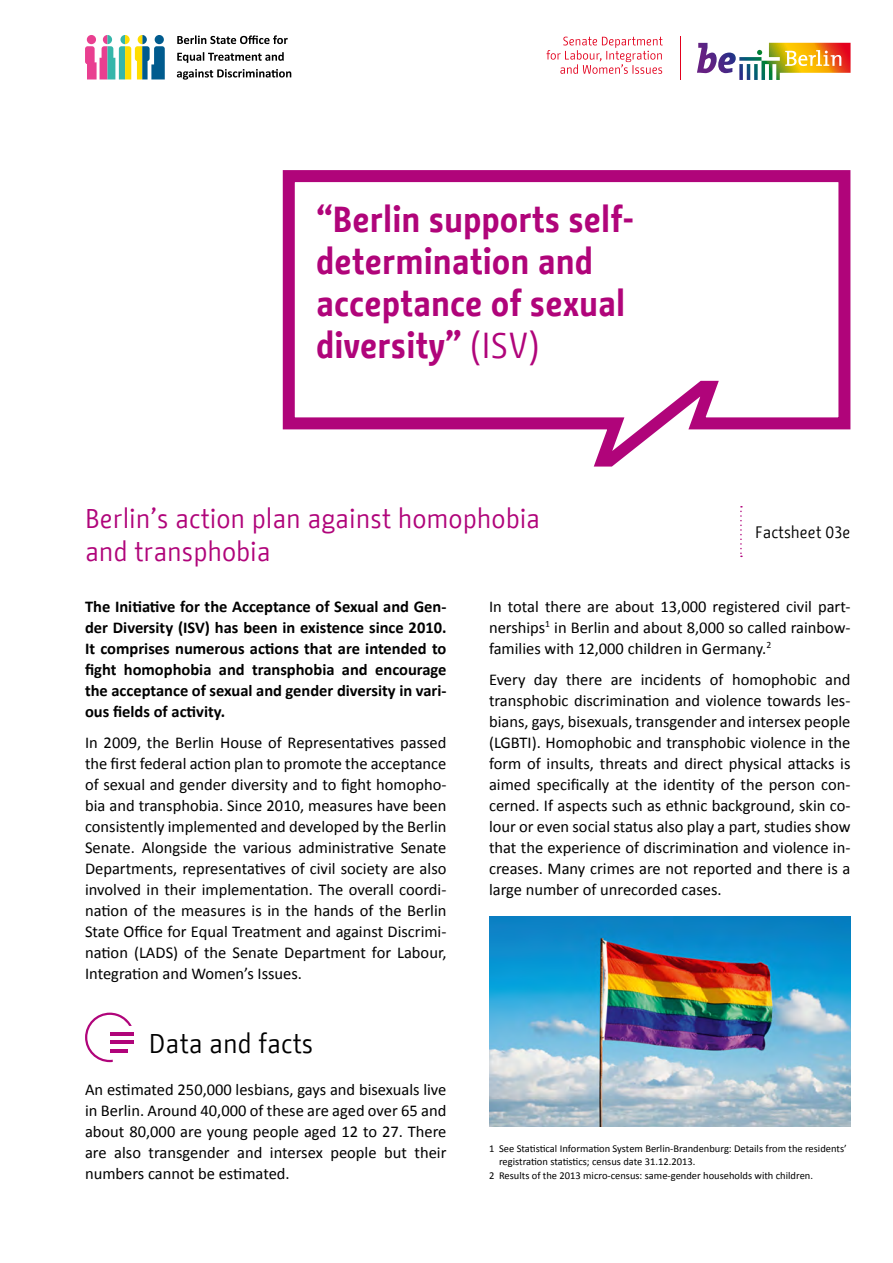
<style>
.page{position:relative;width:893px;height:1263px;background:#fff}
.page>*{position:absolute;margin:0;border:0;box-sizing:border-box;transform-origin:0 0}
.t1{font:700 36px/42px "BMF Change";color:#b0047a}
.t2{font:27px/33px "BMF Change";color:#b0047a}
.t3{font:27px "BMF Change";color:#000}
.t4{font:16.5px/21px "Calibri";color:#000;text-align:justify}
.t5{font:700 16.5px/21px "Calibri";color:#000;text-align:justify}
.t6{font:16.5px "BMF Change";color:#000}
.t7{font:10.5px/13.5px "Calibri";color:#000}
.s1{font-weight:400}
</style>
<div class="page">
<svg style="left:740px;top:506px;width:2px;height:51px"></svg>
<svg style="left:85px;top:1013px;width:47px;height:49px"></svg>
<hr style="left:110px;top:1032px;width:24px;height:4px;background:#b0047a">
<hr style="left:110px;top:1041px;width:24px;height:3px;background:#b0047a">
<hr style="left:111px;top:1049px;width:17px;height:4px;background:#b0047a">
<svg style="left:85px;top:35px;width:80px;height:44px"></svg>
<div style="left:155px;top:35px;width:9px;height:9px;background:#005b8e;border-radius:50%"></div>
<svg style="left:177px;top:35px;width:111px;height:9px"></svg>
<svg style="left:177px;top:52px;width:107px;height:11px"></svg>
<svg style="left:177px;top:69px;width:114px;height:11px"></svg>
<hr style="left:680px;top:36px;width:1px;height:44px;background:#e3001d">
<svg style="left:546px;top:37px;width:117px;height:37px"></svg>
<img style="left:697px;top:43px;width:153px;height:37px">
<svg style="left:282px;top:170px;width:569px;height:297px"></svg>
<img style="left:489px;top:916px;width:361px;height:210px">
<h1 class="t1" style="left:316px;top:198px;width:321px">“Berlin supports self&shy;determination and acceptance of sexual diversity” <span class="s1">(ISV)</span></h1>
<h2 class="t2" style="left:85px;top:502px;width:457px">Berlin’s action plan against homophobia and transphobia</h2>
<p class="t5" style="left:85px;top:596px;width:363px">The Initiative for the Acceptance of Sexual and Gen&shy;der Diversity (ISV) has been in existence since 2010.<br>It comprises numerous actions that are intended to fight homophobia and transphobia and encourage the acceptance of sexual and gender diversity in vari&shy;ous fields of activity.</p>
<p class="t4" style="left:85px;top:732px;width:363px">In 2009, the Berlin House of Representatives passed the first federal action plan to promote the acceptance of sexual and gender diversity and to fight homopho&shy;bia and transphobia. Since 2010, measures have been consistently implemented and developed by the Berlin Senate. Alongside the various administrative Senate Departments, representatives of civil society are also involved in their implementation. The overall coordi&shy;nation of the measures is in the hands of the Berlin State Office for Equal Treatment and against Discrimi&shy;nation (LADS) of the Senate Department for Labour, Integration and Women’s Issues.</p>
<p class="t6" style="left:755px;top:520px;width:97px">Factsheet 03e</p>
<p class="t4" style="left:489px;top:596px;width:363px">In total there are about 13,000 registered civil part&shy;nerships<sup>1</sup> in Berlin and about 8,000 so called rainbow-</p>
<p class="t4" style="left:489px;top:638px;width:284px">families with 12,000 children in Germany.<sup>2</sup></p>
<p class="t4" style="left:489px;top:669px;width:363px">Every day there are incidents of homophobic and transphobic discrimination and violence towards les&shy;bians, gays, bisexuals, transgender and intersex people (LGBTI). Homophobic and transphobic violence in the form of insults, threats and direct physical attacks is aimed specifically at the identity of the person con&shy;cerned. If aspects such as ethnic background, skin co&shy;lour or even social status also play a part, studies show that the experience of discrimination and violence in&shy;creases. Many crimes are not reported and there is a large number of unrecorded cases.</p>
<h3 class="t3" style="left:149px;top:1024px;width:166px">Data and facts</h3>
<p class="t4" style="left:85px;top:1079px;width:363px">An estimated 250,000 lesbians, gays and bisexuals live in Berlin. Around 40,000 of these are aged over 65 and about 80,000 are young people aged 12 to 27. There are also transgender and intersex people but their numbers cannot be estimated.</p>
<p class="t7" style="left:499px;top:1142px;width:349px;text-indent:-10px">1 See Statistical Information System Berlin-Brandenburg: Details from the residents’ registration statistics; census date 31.12.2013.</p>
<p class="t7" style="left:489px;top:1169px;width:326px">2 Results of the 2013 micro-census: same-gender households with children.</p>
</div>
